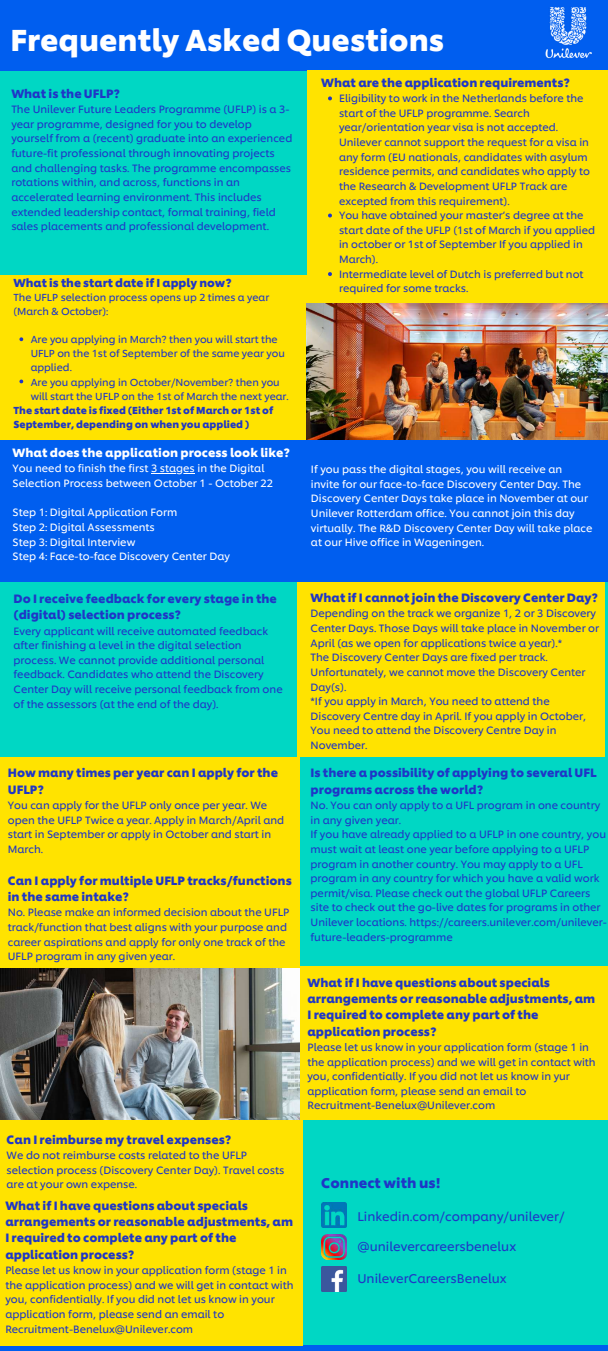
<style>
.page{position:relative;width:608px;height:1351px;background:#fff}
.page>*{position:absolute;margin:0;border:0;box-sizing:border-box;transform-origin:0 0}
.t1{font:700 30px "Unilever Shilling";color:#fff}
.t2{font:700 14.02px "Unilever Shilling";color:#1f36c7}
.t3{font:12.52px "Unilever Shilling";color:#1f36c7}
.t4{font:700 12px/16.4px "Unilever Shilling";color:#1f36c7}
.t5{font:700 12px "Unilever Shilling";color:#fff}
.t6{font:700 11.93px "Unilever Shilling";color:#1f36c7}
.t7{font:700 11.55px "Unilever Shilling";color:#1f36c7}
.t8{font:10.5px/14.6px "Unilever Shilling";color:#1f36c7}
.t9{font:10.5px/14.6px "Unilever Shilling";color:#fff}
.t10{font:10.43px/14.6px "Unilever Shilling";color:#1f36c7}
.t11{font:10.05px/14px "Unilever Shilling";color:#1f36c7}
.t12{font:700 10.05px/14px "Unilever Shilling";color:#1f36c7}
</style>
<div class="page">
<div style="left:0;top:0;width:608px;height:1350px;background:#00d7c4"></div>
<div style="left:0;top:0;width:608px;height:71px;background:#005eef"></div>
<div style="left:307px;top:70px;width:301px;height:244px;background:#ffe300"></div>
<img style="left:545px;top:6px;width:47px;height:53px">
<div style="left:0;top:275px;width:307px;height:165px;background:#ffe300"></div>
<img style="left:307px;top:303px;width:301px;height:137px">
<div style="left:297px;top:581px;width:308px;height:175px;background:#ffe300"></div>
<div style="left:0;top:440px;width:608px;height:141px;background:#005eef"></div>
<div style="left:0;top:756px;width:299px;height:212px;background:#ffe300"></div>
<img style="left:0;top:968px;width:299px;height:151px">
<div style="left:0;top:1344px;width:608px;height:6px;background:#005eef"></div>
<svg style="left:328px;top:96px;width:4px;height:4px"></svg>
<svg style="left:328px;top:213px;width:4px;height:4px"></svg>
<svg style="left:328px;top:272px;width:4px;height:4px"></svg>
<svg style="left:19px;top:337px;width:4px;height:4px"></svg>
<svg style="left:19px;top:379px;width:4px;height:4px"></svg>
<hr style="left:151px;top:473px;width:44px;height:1px;background:#fff">
<div style="left:0;top:1119px;width:302px;height:225px;background:#ffe300"></div>
<div style="left:299px;top:966px;width:309px;height:153px;background:#ffe300"></div>
<img style="left:321px;top:1202px;width:25px;height:25px">
<img style="left:321px;top:1234px;width:25px;height:25px">
<img style="left:321px;top:1266px;width:25px;height:25px">
<h1 class="t1" style="left:10px;top:16px;width:435px">Frequently Asked Questions</h1>
<p class="t4" style="left:11px;top:84px;width:110px">What is the UFLP?</p>
<p class="t8" style="left:11px;top:101px;width:282px">The Unilever Future Leaders Programme (UFLP) is a 3- year programme, designed for you to develop yourself from a (recent) graduate into an experienced future-fit professional through innovating projects and challenging tasks. The programme encompasses rotations within, and across, functions in an accelerated learning environment. This includes extended leadership contact, formal training, field sales placements and professional development.</p>
<p class="t6" style="left:321px;top:74px;width:250px">What are the application requirements?</p>
<p class="t10" style="left:339px;top:90px;width:257px">Eligibility to work in the Netherlands before the start of the UFLP programme. Search year/orientation year visa is not accepted.<br>Unilever cannot support the request for a visa in any form (EU nationals, candidates with asylum residence permits, and candidates who apply to the Research &amp; Development UFLP Track are excepted from this requirement).<br>You have obtained your master’s degree at the start date of the UFLP (1st of March if you applied in october or 1st of September If you applied in March).<br>Intermediate level of Dutch is preferred but not</p>
<p class="t7" style="left:13px;top:273px;width:219px">What is the start date if I apply now?</p>
<p class="t10" style="left:339px;top:280px;width:131px">required for some tracks.</p>
<p class="t11" style="left:13px;top:289px;width:257px">The UFLP selection process opens up 2 times a year (March &amp; October):</p>
<p class="t11" style="left:31px;top:331px;width:259px">Are you applying in March? then you will start the UFLP on the 1st of September of the same year you applied.<br>Are you applying in October/November? then you will start the UFLP on the 1st of March the next year.</p>
<p class="t12" style="left:13px;top:402px;width:261px">The start date is fixed (Either 1st of March or 1st of<br>September, depending on when you applied )</p>
<p class="t5" style="left:13px;top:443px;width:279px">What does the application process look like?</p>
<p class="t9" style="left:13px;top:460px;width:262px">You need to finish the first 3 stages in the Digital<br>Selection Process between October 1 - October 22</p>
<p class="t9" style="left:13px;top:504px;width:219px">Step 1: Digital Application Form<br>Step 2: Digital Assessments<br>Step 3: Digital Interview<br>Step 4: Face-to-face Discovery Center Day</p>
<p class="t9" style="left:311px;top:461px;width:283px">If you pass the digital stages, you will receive an invite for our face-to-face Discovery Center Day. The Discovery Center Days take place in November at our Unilever Rotterdam office. You cannot join this day virtually. The R&amp;D Discovery Center Day will take place at our Hive office in Wageningen.</p>
<p class="t4" style="left:14px;top:589px;width:265px">Do I receive feedback for every stage in the (digital) selection process?</p>
<p class="t8" style="left:14px;top:622px;width:270px">Every applicant will receive automated feedback after finishing a level in the digital selection process. We cannot provide additional personal feedback. Candidates who attend the Discovery Center Day will receive personal feedback from one of the assessors (at the end of the day).</p>
<p class="t4" style="left:8px;top:763px;width:271px">How many times per year can I apply for the<br>UFLP?</p>
<p class="t8" style="left:8px;top:796px;width:278px">You can apply for the UFLP only once per year. We open the UFLP Twice a year. Apply in March/April and start in September or apply in October and start in March.</p>
<p class="t4" style="left:8px;top:871px;width:285px">Can I apply for multiple UFLP tracks/functions in the same intake?</p>
<p class="t8" style="left:8px;top:904px;width:283px">No. Please make an informed decision about the UFLP track/function that best aligns with your purpose and career aspirations and apply for only one track of the UFLP program in any given year.</p>
<p class="t4" style="left:7px;top:1129px;width:226px">Can I reimburse my travel expenses?</p>
<p class="t8" style="left:7px;top:1146px;width:279px">We do not reimburse costs related to the UFLP selection process (Discovery Center Day). Travel costs are at your own expense.</p>
<p class="t4" style="left:5px;top:1195px;width:289px">What if I have questions about specials arrangements or reasonable adjustments, am I required to complete any part of the application process?</p>
<p class="t8" style="left:5px;top:1261px;width:290px">Please let us know in your application form (stage 1 in the application process) and we will get in contact with you, confidentially. If you did not let us know in your application form, please send an email to Recruitment-Benelux@Unilever.com</p>
<p class="t4" style="left:310px;top:588px;width:289px">What if I cannot join the Discovery Center Day?</p>
<p class="t8" style="left:310px;top:605px;width:290px">Depending on the track we organize 1, 2 or 3 Discovery Center Days. Those Days will take place in November or April (as we open for applications twice a year).*<br>The Discovery Center Days are fixed per track.<br>Unfortunately, we cannot move the Discovery Center Day(s).<br>*If you apply in March, You need to attend the Discovery Centre day in April. If you apply in October, You need to attend the Discovery Centre Day in November.</p>
<p class="t4" style="left:310px;top:763px;width:287px">Is there a possibility of applying to several UFL programs across the world?</p>
<p class="t8" style="left:310px;top:796px;width:298px">No. You can only apply to a UFL program in one country in any given year.<br>If you have already applied to a UFLP in one country, you must wait at least one year before applying to a UFLP program in another country. You may apply to a UFL program in any country for which you have a valid work permit/visa. Please check out the global UFLP Careers site to check out the go-live dates for programs in other Unilever locations. https://careers.unilever.com/unilever&shy;future-leaders-programme</p>
<p class="t4" style="left:307px;top:972px;width:289px">What if I have questions about specials arrangements or reasonable adjustments, am I required to complete any part of the application process?</p>
<p class="t8" style="left:307px;top:1038px;width:290px">Please let us know in your application form (stage 1 in the application process) and we will get in contact with you, confidentially. If you did not let us know in yur application form, please send an email to Recruitment-Benelux@Unilever.com</p>
<h2 class="t2" style="left:321px;top:1171px;width:121px">Connect with us!</h2>
<p class="t3" style="left:357px;top:1205px;width:209px">Linkedin.com/company/unilever/</p>
<p class="t3" style="left:357px;top:1236px;width:160px">@unilevercareersbenelux</p>
<p class="t3" style="left:357px;top:1268px;width:151px">UnileverCareersBenelux</p>
</div>
